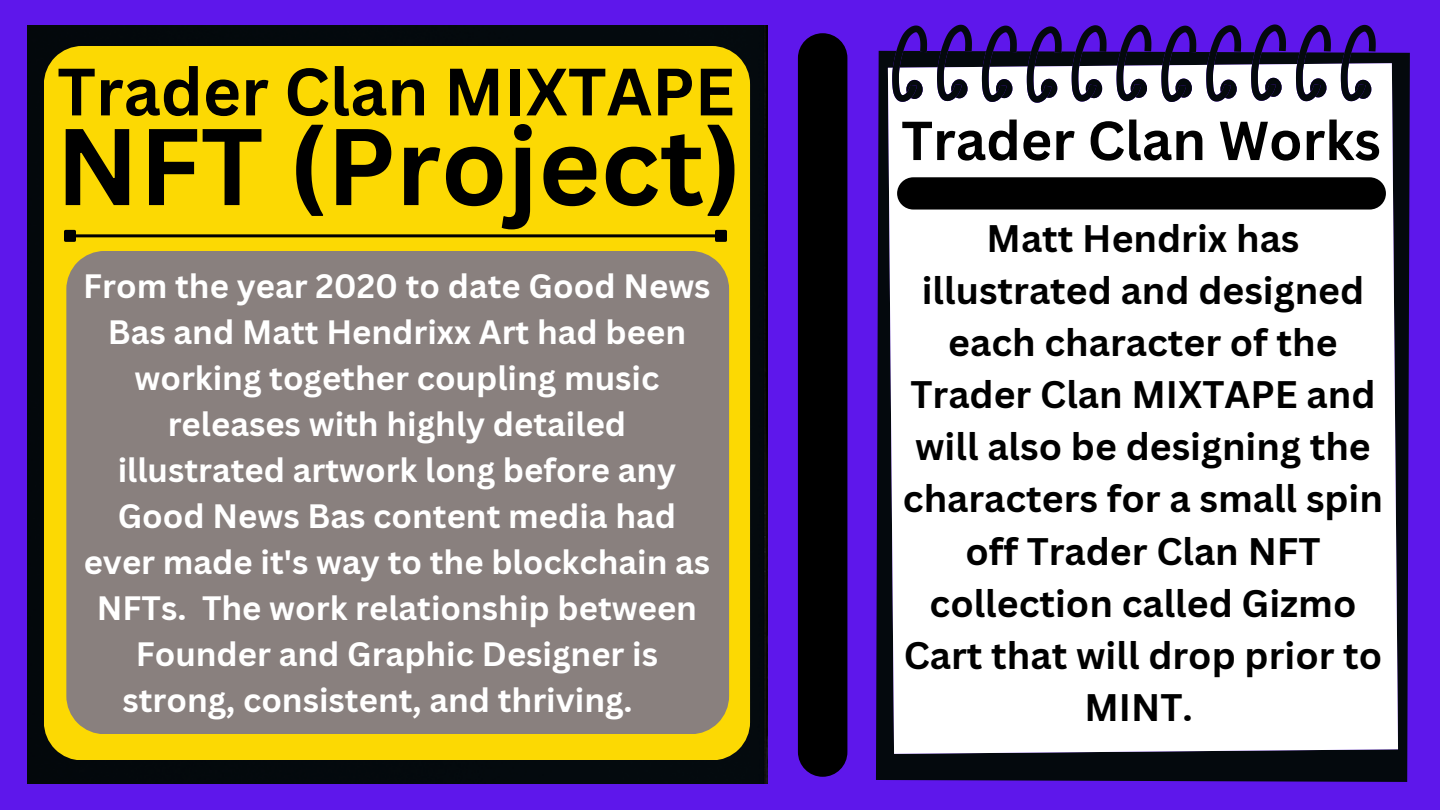
<style>
.page{position:relative;width:1440px;height:810px;background:#5e17eb}
.page>*{position:absolute;margin:0;border:0;box-sizing:border-box;transform-origin:0 0}
.t1{font:700 106.4px "Canva Sans";color:#000}
.t2{font:700 65.4px "Canva Sans";color:#000}
.t3{font:700 53.7px "Canva Sans";color:#000}
.t4{font:700 37.4px/52.1px "Canva Sans";color:#000;text-align:center}
.t5{font:700 32.9px "Canva Sans";color:#fff}
</style>
<div class="page">
<div style="left:28px;top:26px;width:740px;height:757px;background:#03090d"></div>
<svg style="left:876px;top:51px;width:534px;height:731px;background:#120b31"></svg>
<div style="left:888px;top:63px;width:510px;height:691px;background:#fff"></div>
<svg style="left:892px;top:24px;width:484px;height:79px"></svg>
<div style="left:798px;top:33px;width:49px;height:744px;background:#000;border-radius:25px"></div>
<div style="left:897px;top:177px;width:489px;height:33px;background:#000;border-radius:16px"></div>
<div style="left:44px;top:46px;width:706px;height:714px;background:#fcd903"></div>
<hr style="left:75px;top:234px;width:641px;height:3px;background:#000">
<div style="left:65px;top:231px;width:10px;height:9px;background:#000"></div>
<div style="left:64px;top:230px;width:12px;height:12px;border:3px solid #000"></div>
<div style="left:717px;top:231px;width:9px;height:9px;background:#000"></div>
<div style="left:715px;top:230px;width:12px;height:12px;border:3px solid #000"></div>
<div style="left:66px;top:251px;width:663px;height:482px;background:#89807e"></div>
<h2 class="t2" style="left:57px;top:46px;width:679px">Trader Clan MIXTAPE</h2>
<h1 class="t1" style="left:56px;top:91px;width:688px">NFT (Project)</h1>
<p class="t5" style="left:83px;top:263px;width:629px">From the year 2020 to date Good News</p>
<p class="t5" style="left:108px;top:309px;width:580px">Bas and Matt Hendrixx Art had been</p>
<p class="t5" style="left:135px;top:355px;width:526px">working together coupling music</p>
<p class="t5" style="left:168px;top:401px;width:460px">releases with highly detailed</p>
<p class="t5" style="left:118px;top:447px;width:560px">illustrated artwork long before any</p>
<p class="t5" style="left:118px;top:493px;width:560px">Good News Bas content media had</p>
<p class="t5" style="left:84px;top:539px;width:628px">ever made it's way to the blockchain as</p>
<p class="t5" style="left:97px;top:585px;width:602px">NFTs. The work relationship between</p>
<p class="t5" style="left:136px;top:631px;width:524px">Founder and Graphic Designer is</p>
<p class="t5" style="left:122px;top:677px;width:512px">strong, consistent, and thriving.</p>
<h3 class="t3" style="left:901px;top:103px;width:481px">Trader Clan Works</h3>
<p class="t4" style="left:903px;top:212px;width:482px">Matt Hendrix has illustrated and designed each character of the<br>Trader Clan MIXTAPE and will also be designing the characters for a small spin off Trader Clan NFT collection called Gizmo<br>Cart that will drop prior to<br>MINT.</p>
</div>
